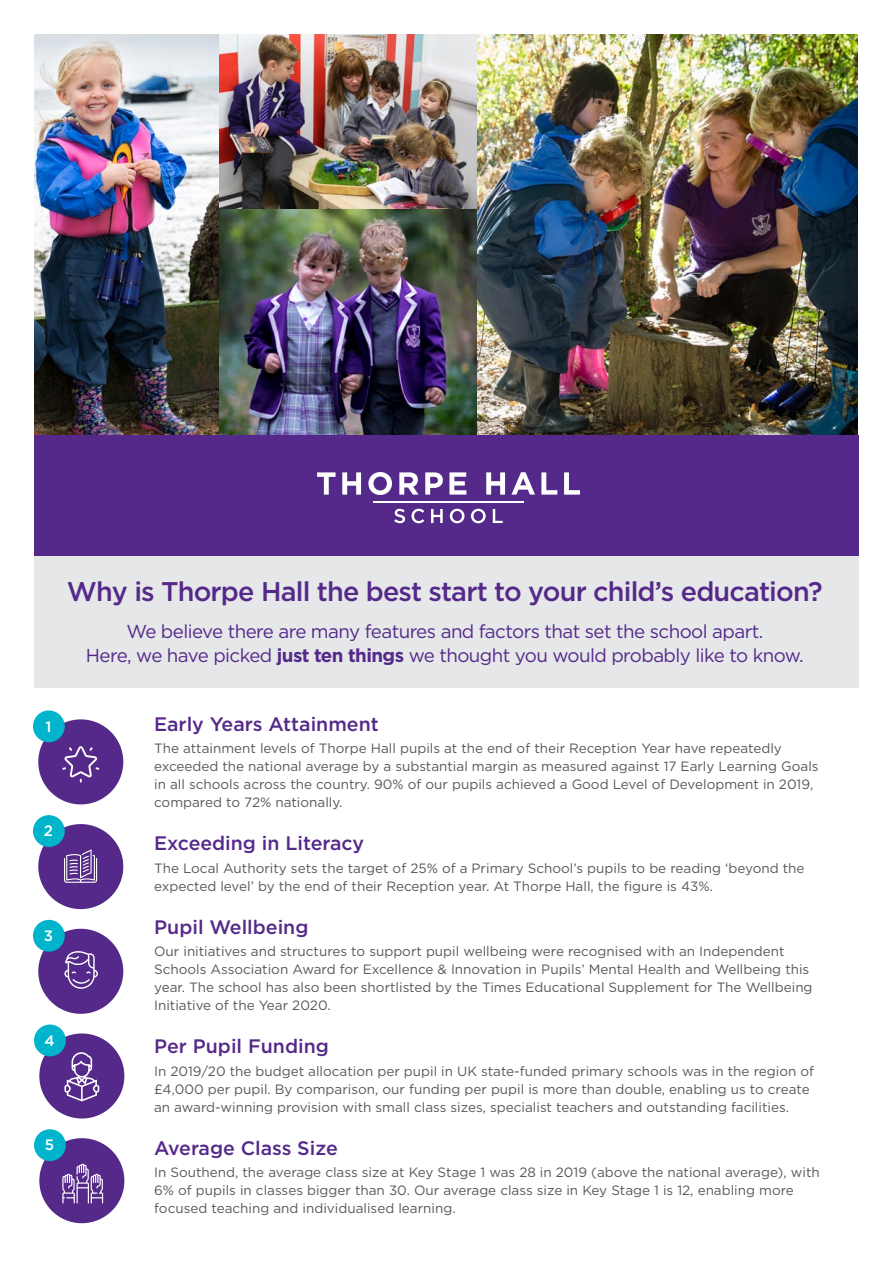
<style>
.page{position:relative;width:893px;height:1263px;background:#fff}
.page>*{position:absolute;margin:0;border:0;box-sizing:border-box;transform-origin:0 0}
.t1{font:500 27px "Gotham HTF";letter-spacing:-.03em;color:#542989}
.t2{font:500 19.5px "Gotham HTF";color:#542989}
.t3{font:18.75px/24px "Gotham HTF";letter-spacing:-.03em;color:#542989;text-align:center}
.t4{font:500 15px "Gotham HTF";color:#fff}
._02_-_Body{font:13.5px/18px "Gotham HTF";color:#57585a}
.s1{font-weight:700}
</style>
<div class="page">
<img style="left:477px;top:34px;width:381px;height:401px">
<img style="left:219px;top:34px;width:258px;height:175px">
<img style="left:219px;top:209px;width:258px;height:226px">
<img style="left:34px;top:34px;width:185px;height:401px">
<div style="left:34px;top:551px;width:825px;height:137px;background:#e6e7e9"></div>
<div style="left:34px;top:435px;width:825px;height:121px;background:#542989"></div>
<svg style="left:394px;top:509px;width:11px;height:14px"></svg>
<svg style="left:411px;top:509px;width:13px;height:14px"></svg>
<svg style="left:431px;top:509px;width:12px;height:14px"></svg>
<svg style="left:450px;top:509px;width:14px;height:14px"></svg>
<svg style="left:471px;top:509px;width:15px;height:14px"></svg>
<svg style="left:493px;top:509px;width:10px;height:14px"></svg>
<svg style="left:317px;top:472px;width:19px;height:23px"></svg>
<svg style="left:342px;top:472px;width:19px;height:23px"></svg>
<svg style="left:368px;top:472px;width:24px;height:23px"></svg>
<svg style="left:399px;top:472px;width:20px;height:23px"></svg>
<svg style="left:425px;top:472px;width:18px;height:23px"></svg>
<svg style="left:449px;top:472px;width:17px;height:23px"></svg>
<svg style="left:486px;top:472px;width:19px;height:23px"></svg>
<svg style="left:511px;top:472px;width:24px;height:23px"></svg>
<svg style="left:541px;top:472px;width:16px;height:23px"></svg>
<svg style="left:564px;top:472px;width:16px;height:23px"></svg>
<hr style="left:373px;top:501px;width:151px;height:1px;background:#fff">
<div style="left:38px;top:824px;width:85px;height:85px;background:#542989;border-radius:50%"></div>
<div style="left:33px;top:815px;width:32px;height:32px;background:#00b5cb;border-radius:50%"></div>
<svg style="left:64px;top:849px;width:33px;height:34px"></svg>
<div style="left:38px;top:929px;width:85px;height:85px;background:#542989;border-radius:50%"></div>
<div style="left:33px;top:920px;width:32px;height:32px;background:#00b5cb;border-radius:50%"></div>
<svg style="left:64px;top:951px;width:34px;height:38px"></svg>
<div style="left:38px;top:719px;width:85px;height:85px;background:#542989;border-radius:50%"></div>
<div style="left:33px;top:710px;width:32px;height:32px;background:#00b5cb;border-radius:50%"></div>
<svg style="left:62px;top:746px;width:37px;height:36px"></svg>
<div style="left:39px;top:1033px;width:85px;height:85px;background:#542989;border-radius:50%"></div>
<div style="left:34px;top:1024px;width:32px;height:32px;background:#00b5cb;border-radius:50%"></div>
<svg style="left:64px;top:1052px;width:35px;height:49px"></svg>
<div style="left:39px;top:1138px;width:85px;height:85px;background:#542989;border-radius:50%"></div>
<div style="left:34px;top:1129px;width:32px;height:32px;background:#00b5cb;border-radius:50%"></div>
<svg style="left:62px;top:1164px;width:41px;height:39px"></svg>
<p class="t1" style="left:67px;top:576px;width:757px">Why is Thorpe Hall the best start to your child’s education?</p>
<p class="t3" style="left:86px;top:619px;width:719px">We believe there are many features and factors that set the school apart.<br>Here, we have picked <span class="s1">just ten things</span> we thought you would probably like to know.</p>
<p class="t4" style="left:46px;top:718px;width:7px">1</p>
<p class="t4" style="left:44px;top:822px;width:11px">2</p>
<p class="t4" style="left:44px;top:927px;width:11px">3</p>
<p class="t4" style="left:44px;top:1032px;width:12px">4</p>
<p class="t4" style="left:45px;top:1136px;width:11px">5</p>
<p class="t2" style="left:154px;top:713px;width:226px">Early Years Attainment</p>
<p class="_02_-_Body" style="left:154px;top:739px;width:666px">The attainment levels of Thorpe Hall pupils at the end of their Reception Year have repeatedly exceeded the national average by a substantial margin as measured against 17 Early Learning Goals in all schools across the country. 90% of our pupils achieved a Good Level of Development in 2019, compared to 72% nationally.</p>
<p class="t2" style="left:154px;top:832px;width:212px">Exceeding in Literacy</p>
<p class="_02_-_Body" style="left:154px;top:859px;width:652px">The Local Authority sets the target of 25% of a Primary School’s pupils to be reading ‘beyond the expected level’ by the end of their Reception year. At Thorpe Hall, the figure is 43%.</p>
<p class="t2" style="left:154px;top:916px;width:156px">Pupil Wellbeing</p>
<p class="_02_-_Body" style="left:154px;top:942px;width:660px">Our initiatives and structures to support pupil wellbeing were recognised with an Independent Schools Association Award for Excellence &amp; Innovation in Pupils’ Mental Health and Wellbeing this year. The school has also been shortlisted by the Times Educational Supplement for The Wellbeing Initiative of the Year 2020.</p>
<p class="t2" style="left:154px;top:1035px;width:176px">Per Pupil Funding</p>
<p class="_02_-_Body" style="left:154px;top:1062px;width:661px">In 2019/20 the budget allocation per pupil in UK state-funded primary schools was in the region of £4,000 per pupil. By comparison, our funding per pupil is more than double, enabling us to create an award-winning provision with small class sizes, specialist teachers and outstanding facilities.</p>
<p class="t2" style="left:154px;top:1137px;width:185px">Average Class Size</p>
<p class="_02_-_Body" style="left:154px;top:1163px;width:667px">In Southend, the average class size at Key Stage 1 was 28 in 2019 (above the national average), with<br>6% of pupils in classes bigger than 30. Our average class size in Key Stage 1 is 12, enabling more focused teaching and individualised learning.</p>
</div>
